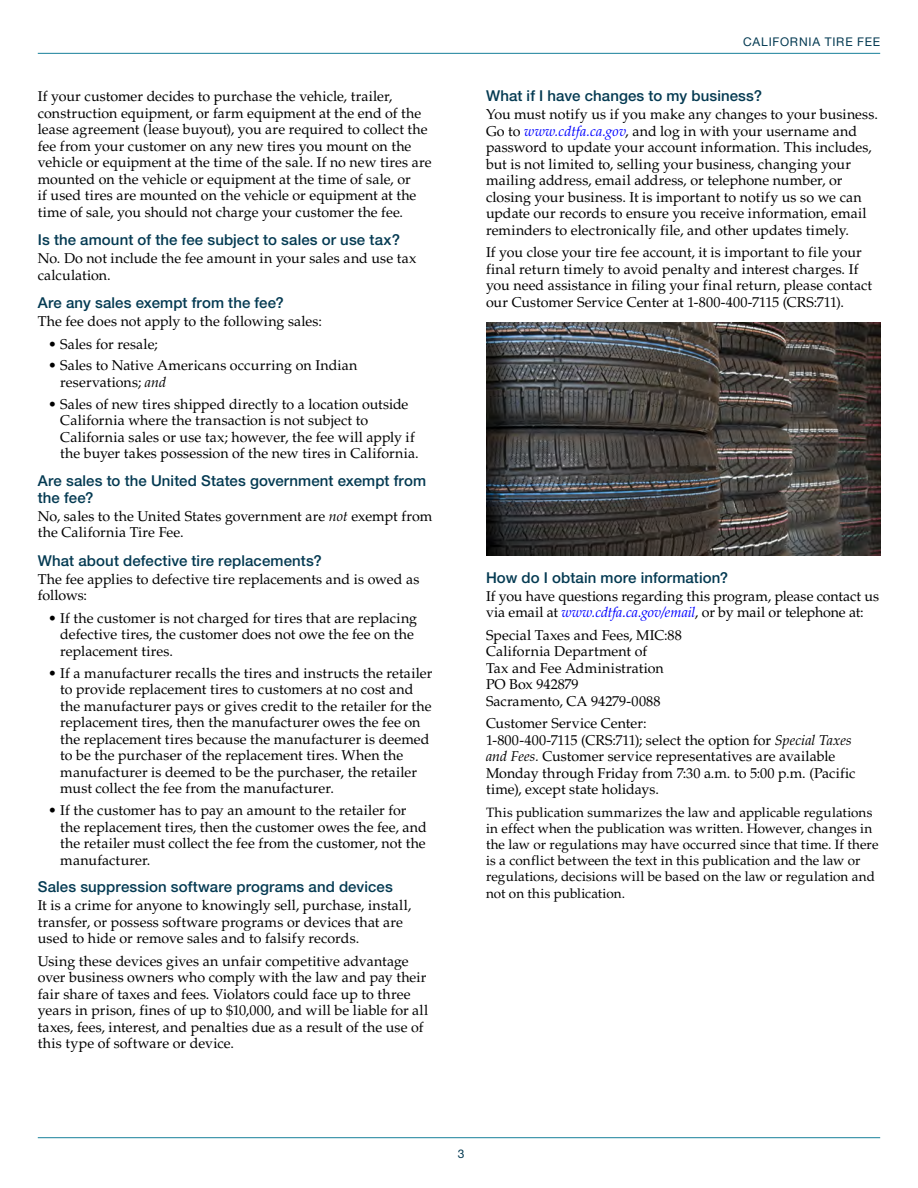
<style>
.page{position:relative;width:918px;height:1188px;background:#fff}
.page>*{position:absolute;margin:0;border:0;box-sizing:border-box;transform-origin:0 0}
.t1{font:500 15px/16.5px "Helvetica Neue LT Std";letter-spacing:.005em;color:#043a52}
.t2{font:14.25px/16.5px "Palatino LT Std";color:#000}
.t3{font:13.5px/16.2px "Palatino LT Std";letter-spacing:.005em;color:#000}
.t4{font:12px "Helvetica Neue LT Std";letter-spacing:.065em;color:#043a52}
.s1{font-style:italic}
.s2{font-style:italic;color:#00f}
</style>
<div class="page">
<hr style="left:38px;top:53px;width:842px;height:1px;background:#17809a">
<hr style="left:38px;top:1137px;width:842px;height:1px;background:#17809a">
<img style="left:486px;top:323px;width:395px;height:233px">
<p class="t2" style="left:38px;top:88px;width:395px">If your customer decides to purchase the vehicle, trailer, construction equipment, or farm equipment at the end of the lease agreement (lease buyout), you are required to collect the fee from your customer on any new tires you mount on the vehicle or equipment at the time of the sale. If no new tires are mounted on the vehicle or equipment at the time of sale, or<br>if used tires are mounted on the vehicle or equipment at the time of sale, you should not charge your customer the fee.</p>
<h2 class="t1" style="left:38px;top:231px;width:364px">Is the amount of the fee subject to sales or use tax?</h2>
<p class="t2" style="left:38px;top:250px;width:380px">No. Do not include the fee amount in your sales and use tax calculation.</p>
<h2 class="t1" style="left:38px;top:294px;width:248px">Are any sales exempt from the fee?</h2>
<p class="t2" style="left:38px;top:313px;width:286px">The fee does not apply to the following sales:</p>
<p class="t2" style="left:48px;top:336px;width:111px">• Sales for resale;</p>
<p class="t2" style="left:60px;top:358px;width:299px;text-indent:-12px">• Sales to Native Americans occurring on Indian reservations; <span class="s1">and</span></p>
<p class="t2" style="left:60px;top:396px;width:360px;text-indent:-12px">• Sales of new tires shipped directly to a location outside California where the transaction is not subject to California sales or use tax; however, the fee will apply if the buyer takes possession of the new tires in California.</p>
<h2 class="t1" style="left:38px;top:473px;width:390px">Are sales to the United States government exempt from the fee?</h2>
<p class="t2" style="left:38px;top:508px;width:396px">No, sales to the United States government are <span class="s1">not</span> exempt from the California Tire Fee.</p>
<h2 class="t1" style="left:38px;top:552px;width:286px">What about defective tire replacements?</h2>
<p class="t2" style="left:38px;top:571px;width:383px">The fee applies to defective tire replacements and is owed as follows:</p>
<p class="t2" style="left:60px;top:610px;width:358px;text-indent:-12px">• If the customer is not charged for tires that are replacing defective tires, the customer does not owe the fee on the replacement tires.</p>
<p class="t2" style="left:60px;top:665px;width:374px;text-indent:-12px">• If a manufacturer recalls the tires and instructs the retailer to provide replacement tires to customers at no cost and the manufacturer pays or gives credit to the retailer for the replacement tires, then the manufacturer owes the fee on the replacement tires because the manufacturer is deemed to be the purchaser of the replacement tires. When the manufacturer is deemed to be the purchaser, the retailer must collect the fee from the manufacturer.</p>
<p class="t2" style="left:60px;top:802px;width:368px;text-indent:-12px">• If the customer has to pay an amount to the retailer for the replacement tires, then the customer owes the fee, and the retailer must collect the fee from the customer, not the manufacturer.</p>
<h2 class="t1" style="left:38px;top:879px;width:357px">Sales suppression software programs and devices</h2>
<p class="t2" style="left:38px;top:898px;width:375px">It is a crime for anyone to knowingly sell, purchase, install, transfer, or possess software programs or devices that are used to hide or remove sales and to falsify records.</p>
<p class="t2" style="left:38px;top:953px;width:392px">Using these devices gives an unfair competitive advantage over business owners who comply with the law and pay their fair share of taxes and fees. Violators could face up to three years in prison, fines of up to $10,000, and will be liable for all taxes, fees, interest, and penalties due as a result of the use of this type of software or device.</p>
<p class="t4" style="left:743px;top:35px;width:138px">CALIFORNIA TIRE FEE</p>
<h2 class="t1" style="left:486px;top:88px;width:278px">What if I have changes to my business?</h2>
<p class="t2" style="left:486px;top:107px;width:393px">You must notify us if you make any changes to your business.<br>Go to <span class="s2">www.cdtfa.ca.gov</span>, and log in with your username and password to update your account information. This includes, but is not limited to, selling your business, changing your mailing address, email address, or telephone number, or closing your business. It is important to notify us so we can update our records to ensure you receive information, email reminders to electronically file, and other updates timely.</p>
<p class="t2" style="left:486px;top:245px;width:388px">If you close your tire fee account, it is important to file your final return timely to avoid penalty and interest charges. If you need assistance in filing your final return, please contact our Customer Service Center at 1-800-400-7115 (CRS:711).</p>
<h2 class="t1" style="left:486px;top:569px;width:244px">How do I obtain more information?</h2>
<p class="t2" style="left:486px;top:588px;width:395px">If you have questions regarding this program, please contact us via email at <span class="s2">www.cdtfa.ca.gov/email</span>, or by mail or telephone at:</p>
<p class="t2" style="left:486px;top:627px;width:197px">Special Taxes and Fees, MIC:88<br>California Department of<br>Tax and Fee Administration<br>PO Box 942879<br>Sacramento, CA 94279-0088</p>
<p class="t2" style="left:486px;top:716px;width:162px">Customer Service Center:</p>
<p class="t2" style="left:486px;top:732px;width:371px">1-800-400-7115 (CRS:711); select the option for <span class="s1">Special Taxes and Fees.</span> Customer service representatives are available Monday through Friday from 7:30 a.m. to 5:00 p.m. (Pacific time), except state holidays.</p>
<p class="t3" style="left:486px;top:804px;width:394px">This publication summarizes the law and applicable regulations in effect when the publication was written. However, changes in the law or regulations may have occurred since that time. If there is a conflict between the text in this publication and the law or regulations, decisions will be based on the law or regulation and not on this publication.</p>
<p class="t4" style="left:458px;top:1147px;width:8px">3</p>
</div>
